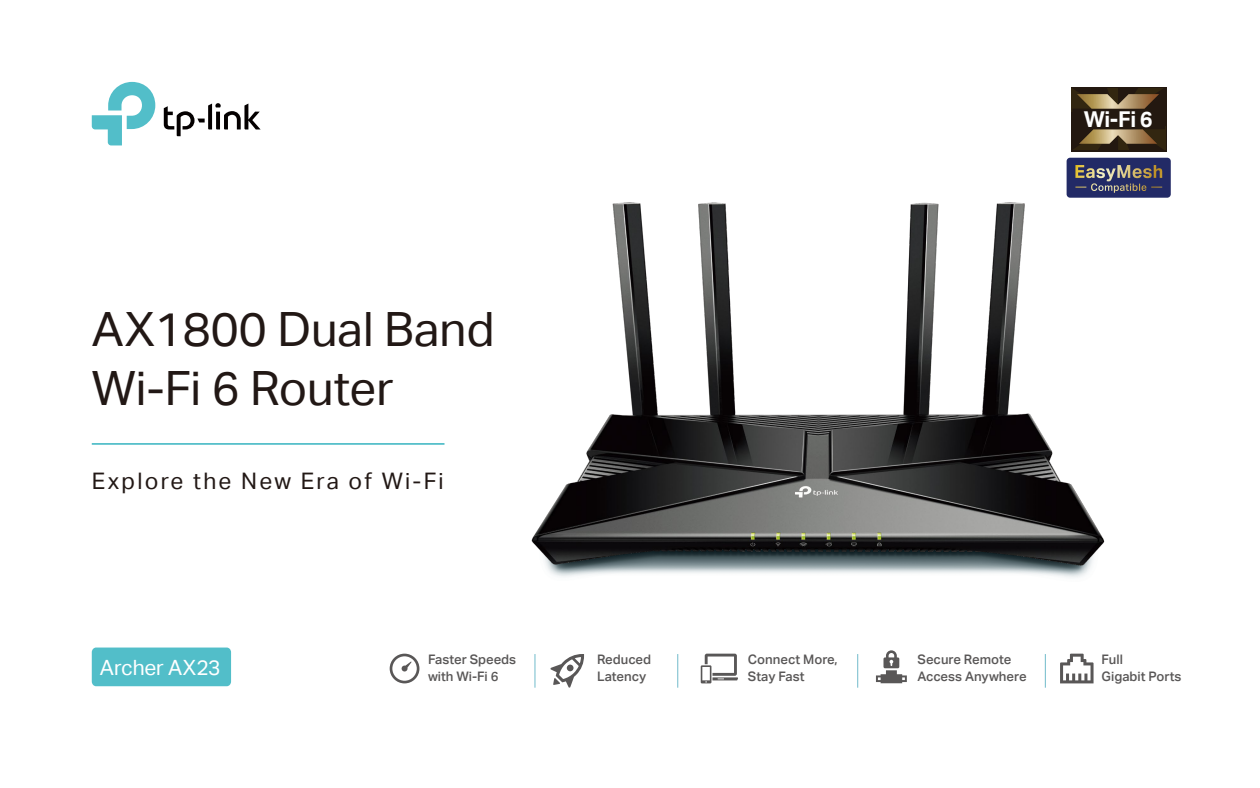
<style>
.page{position:relative;width:1260px;height:788px;background:#fff}
.page>*{position:absolute;margin:0;border:0;box-sizing:border-box;transform-origin:0 0}
.t1{font:47.25px/58.6px "TP Link Aktiv Regular";color:#221815}
.t2{font:22.75px "TP Link Aktiv Regular";letter-spacing:.1em;color:#221815}
.t3{font:21.88px "TP Link Aktiv Bold";color:#fff}
.t4{font:21px "TP Link Aktiv Regular";letter-spacing:-.01em;color:#fff}
.t5{font:13.12px/17.5px "TP Link Aktiv Medium";color:#595757}
</style>
<div class="page">
<svg style="left:550px;top:654px;width:34px;height:33px"></svg>
<div style="left:567px;top:664px;width:7px;height:7px;background:#595757;border-radius:50%"></div>
<img style="left:531px;top:147px;width:640px;height:431px">
<svg style="left:92px;top:82px;width:63px;height:63px"></svg>
<svg style="left:164px;top:103px;width:97px;height:33px"></svg>
<hr style="left:92px;top:443px;width:353px;height:2px;background:#52bec9">
<div style="left:92px;top:647px;width:139px;height:39px;background:#52bec9;border-radius:5px"></div>
<div style="left:1071px;top:87px;width:95px;height:64px;background:#231810"></div>
<svg style="left:1071px;top:88px;width:94px;height:62px"></svg>
<svg style="left:390px;top:653px;width:29px;height:30px"></svg>
<svg style="left:701px;top:653px;width:37px;height:30px"></svg>
<hr style="left:857px;top:654px;width:1px;height:33px;background:#71bbcb">
<hr style="left:677px;top:654px;width:1px;height:33px;background:#71bbcb">
<hr style="left:535px;top:654px;width:1px;height:33px;background:#71bbcb">
<hr style="left:1045px;top:654px;width:1px;height:33px;background:#71bbcb">
<svg style="left:1060px;top:653px;width:34px;height:30px"></svg>
<svg style="left:876px;top:650px;width:31px;height:33px"></svg>
<div style="left:1067px;top:158px;width:104px;height:40px;background:#222a66;border-radius:4px"></div>
<svg style="left:1075px;top:165px;width:87px;height:13px"></svg>
<h1 class="t1" style="left:92px;top:300px;width:404px">AX1800 Dual Band<br>Wi-Fi 6 Router</h1>
<h2 class="t2" style="left:92px;top:467px;width:353px">Explore the New Era of Wi-Fi</h2>
<h3 class="t3" style="left:1084px;top:107px;width:71px">Wi-Fi 6</h3>
<h3 class="t4" style="left:100px;top:655px;width:122px">Archer AX23</h3>
<p class="t5" style="left:428px;top:650px;width:90px">Faster Speeds with Wi-Fi 6</p>
<p class="t5" style="left:748px;top:650px;width:91px">Connect More,<br>Stay Fast</p>
<p class="t5" style="left:1102px;top:650px;width:81px">Full<br>Gigabit Ports</p>
<p class="t5" style="left:918px;top:650px;width:111px">Secure Remote<br>Access Anywhere</p>
<p class="t5" style="left:597px;top:650px;width:56px">Reduced<br>Latency</p>
</div>
